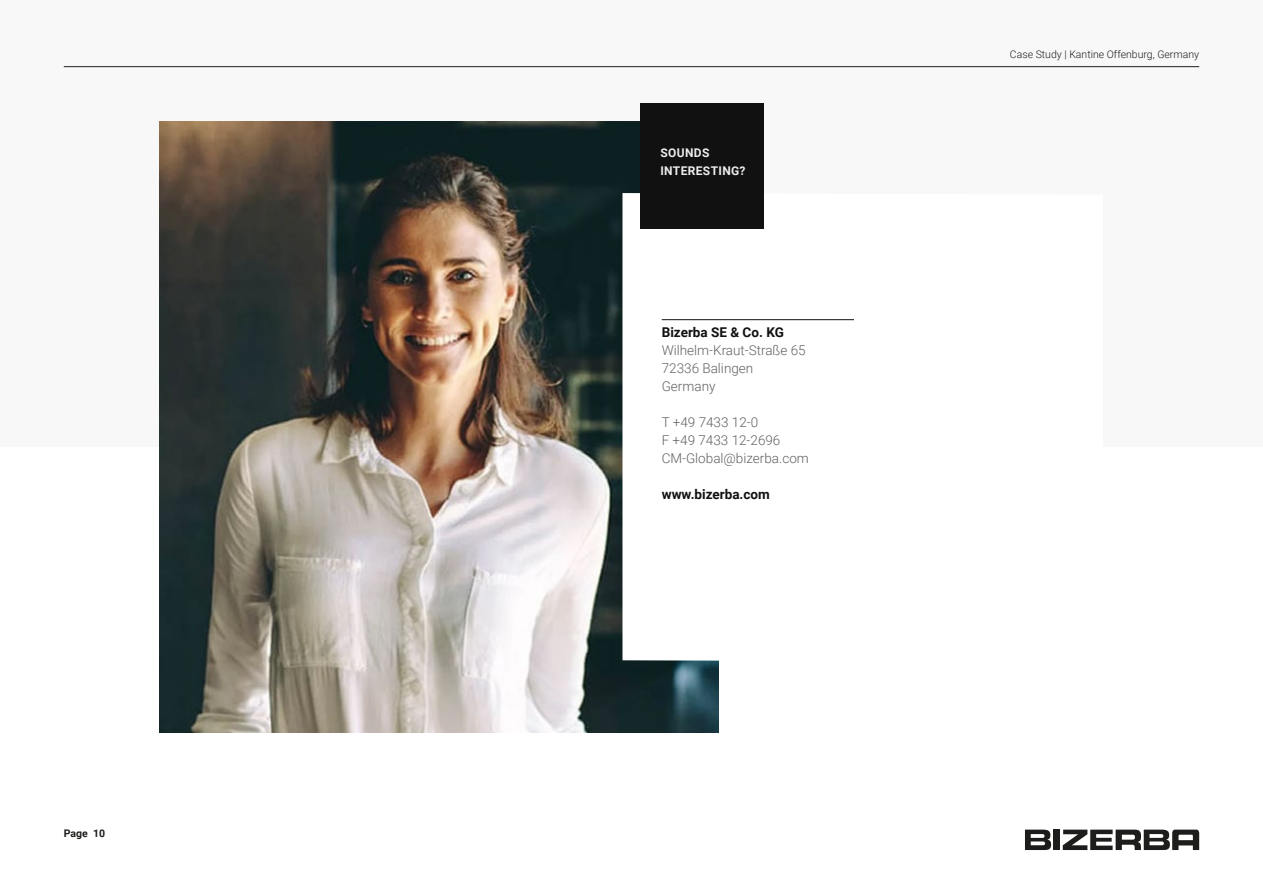
<style>
.page{position:relative;width:1263px;height:893px;background:#fff}
.page>*{position:absolute;margin:0;border:0;box-sizing:border-box;transform-origin:0 0}
.Adresse___Absatzlinie{font:300 13.5px/18px "Roboto";color:#616161}
.Adresse___Absatzlinie-2{font:700 13.5px "Roboto";color:#111}
.Kicker__Kategorie{font:700 12px/18px "Roboto";letter-spacing:.03em;color:#eeeded}
.t1{font:300 10.5px "Roboto";color:#1d1d1b}
.t2{font:700 10.5px "Roboto";color:#1d1d1b}
.s1{font-weight:700;color:#111}
</style>
<div class="page">
<div style="left:0;top:0;width:1263px;height:446px;background:#f8f8f8"></div>
<img style="left:160px;top:121px;width:559px;height:612px">
<svg style="left:622px;top:193px;width:232px;height:469px"></svg>
<div style="left:640px;top:103px;width:124px;height:126px;background:#111"></div>
<hr style="left:662px;top:319px;width:192px;height:1px;background:#111">
<svg style="left:1063px;top:830px;width:136px;height:20px"></svg>
<div style="left:1053px;top:830px;width:7px;height:20px;background:#1d1d1b"></div>
<svg style="left:1025px;top:830px;width:26px;height:20px"></svg>
<hr style="left:64px;top:66px;width:1135px;height:1px;background:#1d1d1b">
<p class="t2" style="left:64px;top:826px;width:43px">Page 10</p>
<p class="Kicker__Kategorie" style="left:660px;top:143px;width:87px">SOUNDS<br>INTERESTING?</p>
<p class="Adresse___Absatzlinie" style="left:662px;top:323px;width:146px"><span class="s1">Bizerba SE &amp; Co. KG<br></span>Wilhelm-Kraut-Straße 65<br>72336 Balingen<br>Germany</p>
<p class="Adresse___Absatzlinie" style="left:662px;top:413px;width:149px">T +49 7433 12-0<br>F +49 7433 12-2696<br>CM-Global@bizerba.com</p>
<p class="Adresse___Absatzlinie-2" style="left:662px;top:485px;width:110px">www.bizerba.com</p>
<p class="t1" style="left:1010px;top:47px;width:191px">Case Study | Kantine Offenburg, Germany</p>
</div>
